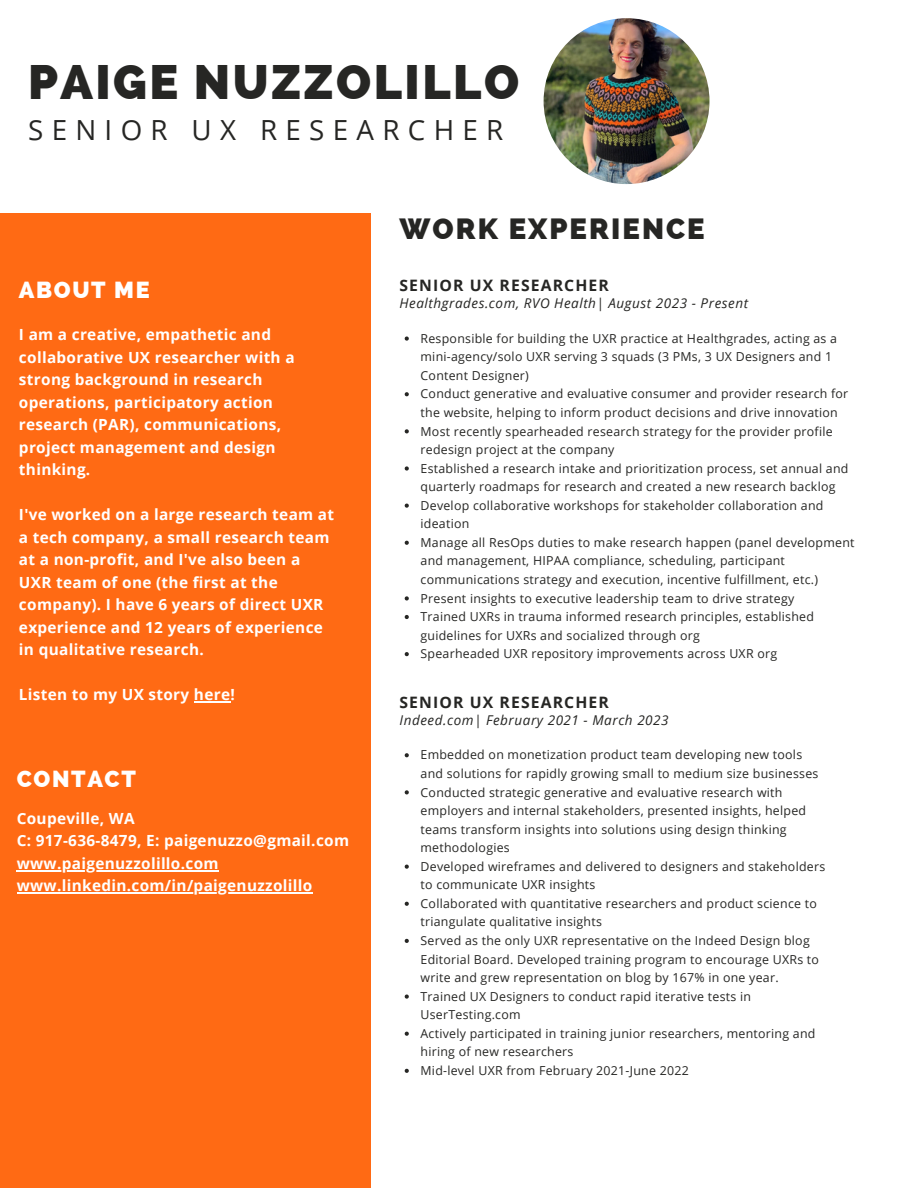
<style>
.page{position:relative;width:918px;height:1188px;background:#fff}
.page>*{position:absolute;margin:0;border:0;box-sizing:border-box;transform-origin:0 0}
.t1{font:800 48.3px "Raleway";letter-spacing:.05em;color:#262624}
.t2{font:800 29.25px "Raleway";letter-spacing:.07em;color:#262624}
.t3{font:27.75px "Open Sans";letter-spacing:.3em;color:#262624}
.t4{font:800 23.25px "Raleway";letter-spacing:.07em;color:#fff}
.t5{font:700 15.75px "Open Sans";letter-spacing:.07em;color:#262624}
.t6{font:700 15.3px/22.5px "Open Sans";letter-spacing:.02em;color:#fff}
.t7{font:italic 13.5px "Open Sans";letter-spacing:.04em;color:#262624}
.t8{font:12.3px/18.6px "Open Sans";letter-spacing:.02em;color:#262624}
</style>
<div class="page">
<div style="left:0;top:213px;width:371px;height:975px;background:#ff6a14"></div>
<img style="left:544px;top:18px;width:165px;height:166px;border-radius:50%">
<hr style="left:194px;top:701px;width:36px;height:1px;background:#fff">
<hr style="left:17px;top:870px;width:202px;height:1px;background:#fff">
<hr style="left:17px;top:893px;width:296px;height:1px;background:#fff">
<svg style="left:405px;top:337px;width:4px;height:4px"></svg>
<svg style="left:405px;top:392px;width:4px;height:4px"></svg>
<svg style="left:405px;top:429px;width:4px;height:4px"></svg>
<svg style="left:405px;top:466px;width:4px;height:5px"></svg>
<svg style="left:405px;top:504px;width:4px;height:4px"></svg>
<svg style="left:405px;top:541px;width:4px;height:4px"></svg>
<svg style="left:405px;top:596px;width:4px;height:5px"></svg>
<svg style="left:405px;top:615px;width:4px;height:4px"></svg>
<svg style="left:405px;top:652px;width:4px;height:4px"></svg>
<svg style="left:405px;top:753px;width:4px;height:4px"></svg>
<svg style="left:405px;top:790px;width:4px;height:4px"></svg>
<svg style="left:405px;top:865px;width:4px;height:4px"></svg>
<svg style="left:405px;top:902px;width:4px;height:4px"></svg>
<svg style="left:405px;top:939px;width:4px;height:4px"></svg>
<svg style="left:405px;top:995px;width:4px;height:4px"></svg>
<svg style="left:405px;top:1032px;width:4px;height:4px"></svg>
<svg style="left:405px;top:1069px;width:4px;height:4px"></svg>
<h1 class="t1" style="left:28px;top:53px;width:493px">PAIGE NUZZOLILLO</h1>
<h3 class="t3" style="left:28px;top:111px;width:477px">SENIOR UX RESEARCHER</h3>
<h4 class="t4" style="left:19px;top:276px;width:132px">ABOUT ME</h4>
<h6 class="t6" style="left:19px;top:323px;width:277px">I am a creative, empathetic and collaborative UX researcher with a strong background in research operations, participatory action research (PAR), communications, project management and design thinking.</h6>
<h6 class="t6" style="left:19px;top:503px;width:317px">I've worked on a large research team at a tech company, a small research team at a non-profit, and I've also been a UXR team of one (the first at the company). I have 6 years of direct UXR experience and 12 years of experience in qualitative research.</h6>
<h6 class="t6" style="left:19px;top:683px;width:217px">Listen to my UX story here!</h6>
<h4 class="t4" style="left:17px;top:765px;width:121px">CONTACT</h4>
<h6 class="t6" style="left:17px;top:807px;width:334px">Coupeville, WA<br>C: 917-636-8479, E: paigenuzzo@gmail.com</h6>
<h2 class="t6" style="left:17px;top:852px;width:203px">www.paigenuzzolillo.com</h2>
<h5 class="t6" style="left:17px;top:874px;width:297px">www.linkedin.com/in/paigenuzzolillo</h5>
<p class="t2" style="left:400px;top:212px;width:307px">WORK EXPERIENCE</p>
<p class="t5" style="left:400px;top:275px;width:211px">SENIOR UX RESEARCHER</p>
<p class="t7" style="left:400px;top:294px;width:350px">Healthgrades.com, RVO Health| August 2023 - Present</p>
<p class="t8" style="left:421px;top:329px;width:418px">Responsible for building the UXR practice at Healthgrades, acting as a mini-agency/solo UXR serving 3 squads (3 PMs, 3 UX Designers and 1<br>Content Designer)</p>
<p class="t8" style="left:421px;top:384px;width:429px">Conduct generative and evaluative consumer and provider research for the website, helping to inform product decisions and drive innovation</p>
<p class="t8" style="left:421px;top:421px;width:414px">Most recently spearheaded research strategy for the provider profile redesign project at the company</p>
<p class="t8" style="left:421px;top:459px;width:429px">Established a research intake and prioritization process, set annual and quarterly roadmaps for research and created a new research backlog</p>
<p class="t8" style="left:421px;top:496px;width:404px">Develop collaborative workshops for stakeholder collaboration and ideation</p>
<p class="t8" style="left:421px;top:533px;width:435px">Manage all ResOps duties to make research happen (panel development and management, HIPAA compliance, scheduling, participant communications strategy and execution, incentive fulfillment, etc.)</p>
<p class="t8" style="left:421px;top:588px;width:375px">Present insights to executive leadership team to drive strategy</p>
<h5 class="t8" style="left:421px;top:607px;width:395px">Trained UXRs in trauma informed research principles, established guidelines for UXRs and socialized through org</h5>
<p class="t8" style="left:421px;top:644px;width:358px">Spearheaded UXR repository improvements across UXR org</p>
<p class="t5" style="left:400px;top:691px;width:211px">SENIOR UX RESEARCHER</p>
<p class="t7" style="left:400px;top:711px;width:271px">Indeed.com| February 2021 - March 2023</p>
<p class="t8" style="left:421px;top:745px;width:400px">Embedded on monetization product team developing new tools and solutions for rapidly growing small to medium size businesses</p>
<p class="t8" style="left:421px;top:782px;width:387px">Conducted strategic generative and evaluative research with employers and internal stakeholders, presented insights, helped teams transform insights into solutions using design thinking methodologies</p>
<p class="t8" style="left:421px;top:857px;width:406px">Developed wireframes and delivered to designers and stakeholders to communicate UXR insights</p>
<p class="t8" style="left:421px;top:894px;width:398px">Collaborated with quantitative researchers and product science to triangulate qualitative insights</p>
<p class="t8" style="left:421px;top:931px;width:400px">Served as the only UXR representative on the Indeed Design blog<br>Editorial Board. Developed training program to encourage UXRs to write and grew representation on blog by 167% in one year.</p>
<p class="t8" style="left:421px;top:987px;width:396px">Trained UX Designers to conduct rapid iterative tests in UserTesting.com<br>Actively participated in training junior researchers, mentoring and hiring of new researchers<br>Mid-level UXR from February 2021-June 2022</p>
</div>
